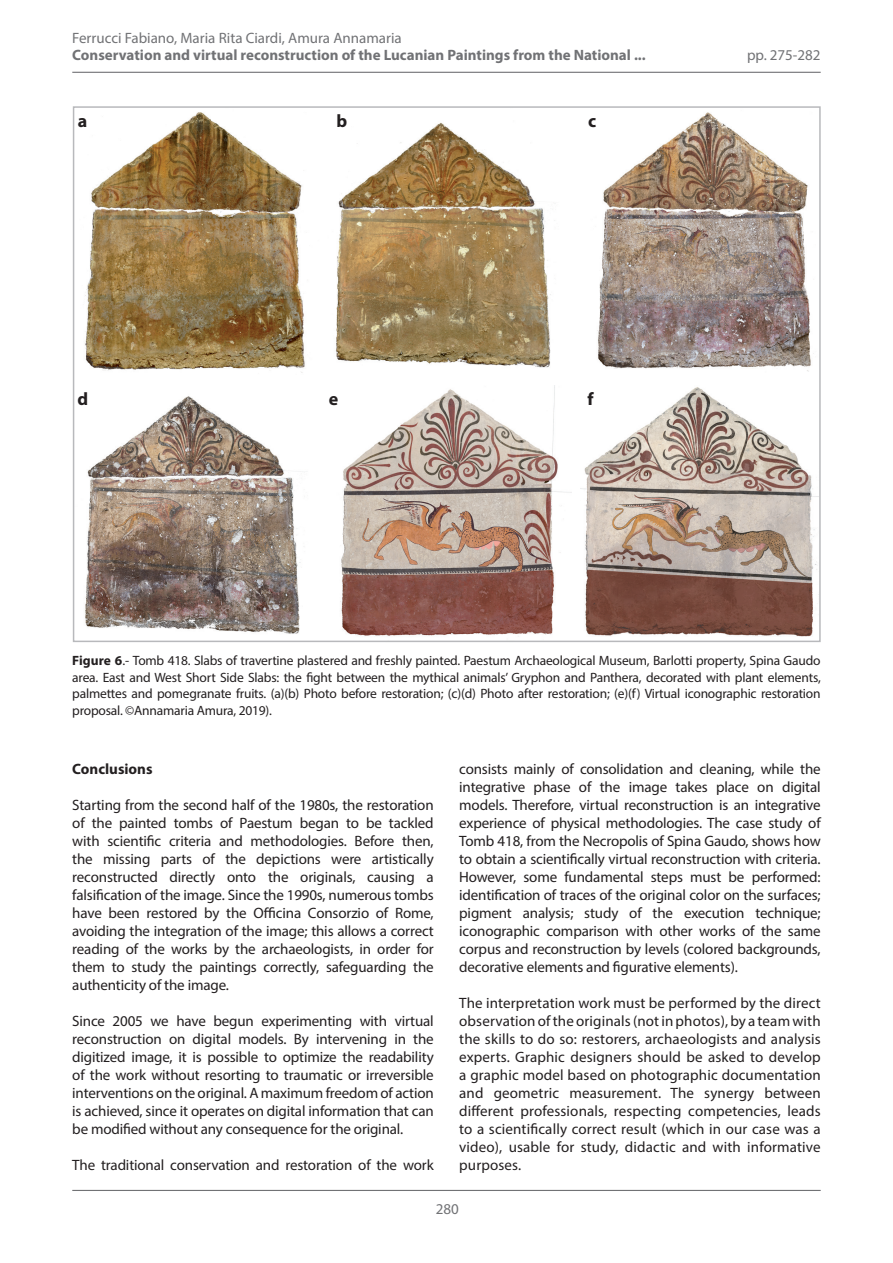
<style>
.page{position:relative;width:893px;height:1263px;background:#fff}
.page>*{position:absolute;margin:0;border:0;box-sizing:border-box;transform-origin:0 0}
.t1{font:700 18px "Myriad Pro";color:#231f20}
.t2{font:15px/18px "Myriad Pro";letter-spacing:-.01em;color:#231f20;text-align:justify}
.t3{font:700 15px "Myriad Pro";color:#717275}
.t4{font:15px "Myriad Pro";color:#717275}
.t5{font:700 15px "Myriad Pro";color:#231f20}
.t6{font:13.5px/16.5px "Myriad Pro";letter-spacing:-.015em;color:#231f20;text-align:justify}
.s1{font-weight:700}
</style>
<div class="page">
<hr style="left:72px;top:72px;width:749px;height:1px;background:#717275">
<hr style="left:72px;top:1190px;width:749px;height:1px;background:#717275">
<img style="left:85px;top:112px;width:220px;height:261px">
<img style="left:336px;top:122px;width:215px;height:246px">
<img style="left:597px;top:112px;width:217px;height:260px">
<img style="left:72px;top:386px;width:229px;height:256px">
<img style="left:340px;top:386px;width:232px;height:250px">
<img style="left:580px;top:387px;width:238px;height:249px">
<p class="t4" style="left:72px;top:29px;width:331px">Ferrucci Fabiano, Maria Rita Ciardi, Amura Annamaria</p>
<p class="t3" style="left:72px;top:45px;width:575px">Conservation and virtual reconstruction of the Lucanian Paintings from the National ...</p>
<p class="t4" style="left:747px;top:45px;width:75px">pp. 275-282</p>
<p class="t1" style="left:78px;top:109px;width:11px">a</p>
<p class="t1" style="left:336px;top:109px;width:12px">b</p>
<p class="t1" style="left:588px;top:109px;width:10px">c</p>
<p class="t1" style="left:77px;top:387px;width:12px">d</p>
<p class="t1" style="left:329px;top:387px;width:11px">e</p>
<p class="t1" style="left:588px;top:387px;width:8px">f</p>
<p class="t6" style="left:72px;top:652px;width:750px"><span class="s1">Figure 6</span>.- Tomb 418. Slabs of travertine plastered and freshly painted. Paestum Archaeological Museum, Barlotti property, Spina Gaudo area. East and West Short Side Slabs: the fight between the mythical animals’ Gryphon and Panthera, decorated with plant elements, palmettes and pomegranate fruits. (a)(b) Photo before restoration; (c)(d) Photo after restoration; (e)(f) Virtual iconographic restoration proposal. ©Annamaria Amura, 2019).</p>
<p class="t5" style="left:72px;top:759px;width:82px">Conclusions</p>
<p class="t2" style="left:72px;top:796px;width:363px">Starting from the second half of the 1980s, the restoration of the painted tombs of Paestum began to be tackled with scientific criteria and methodologies. Before then, the missing parts of the depictions were artistically reconstructed directly onto the originals, causing a falsification of the image. Since the 1990s, numerous tombs have been restored by the Officina Consorzio of Rome, avoiding the integration of the image; this allows a correct reading of the works by the archaeologists, in order for them to study the paintings correctly, safeguarding the authenticity of the image.</p>
<p class="t2" style="left:72px;top:1012px;width:363px">Since 2005 we have begun experimenting with virtual reconstruction on digital models. By intervening in the digitized image, it is possible to optimize the readability of the work without resorting to traumatic or irreversible interventions on the original. A maximum freedom of action is achieved, since it operates on digital information that can be modified without any consequence for the original.</p>
<p class="t2" style="left:72px;top:1156px;width:363px">The traditional conservation and restoration of the work</p>
<p class="t2" style="left:459px;top:760px;width:363px">consists mainly of consolidation and cleaning, while the integrative phase of the image takes place on digital models. Therefore, virtual reconstruction is an integrative experience of physical methodologies. The case study of Tomb 418, from the Necropolis of Spina Gaudo, shows how to obtain a scientifically virtual reconstruction with criteria.<br>However, some fundamental steps must be performed: identification of traces of the original color on the surfaces; pigment analysis; study of the execution technique; iconographic comparison with other works of the same corpus and reconstruction by levels (colored backgrounds, decorative elements and figurative elements).</p>
<p class="t2" style="left:459px;top:994px;width:363px">The interpretation work must be performed by the direct observation of the originals (not in photos), by a team with the skills to do so: restorers, archaeologists and analysis experts. Graphic designers should be asked to develop a graphic model based on photographic documentation and geometric measurement. The synergy between different professionals, respecting competencies, leads to a scientifically correct result (which in our case was a video), usable for study, didactic and with informative purposes.</p>
<p class="t4" style="left:436px;top:1200px;width:25px">280</p>
</div>
